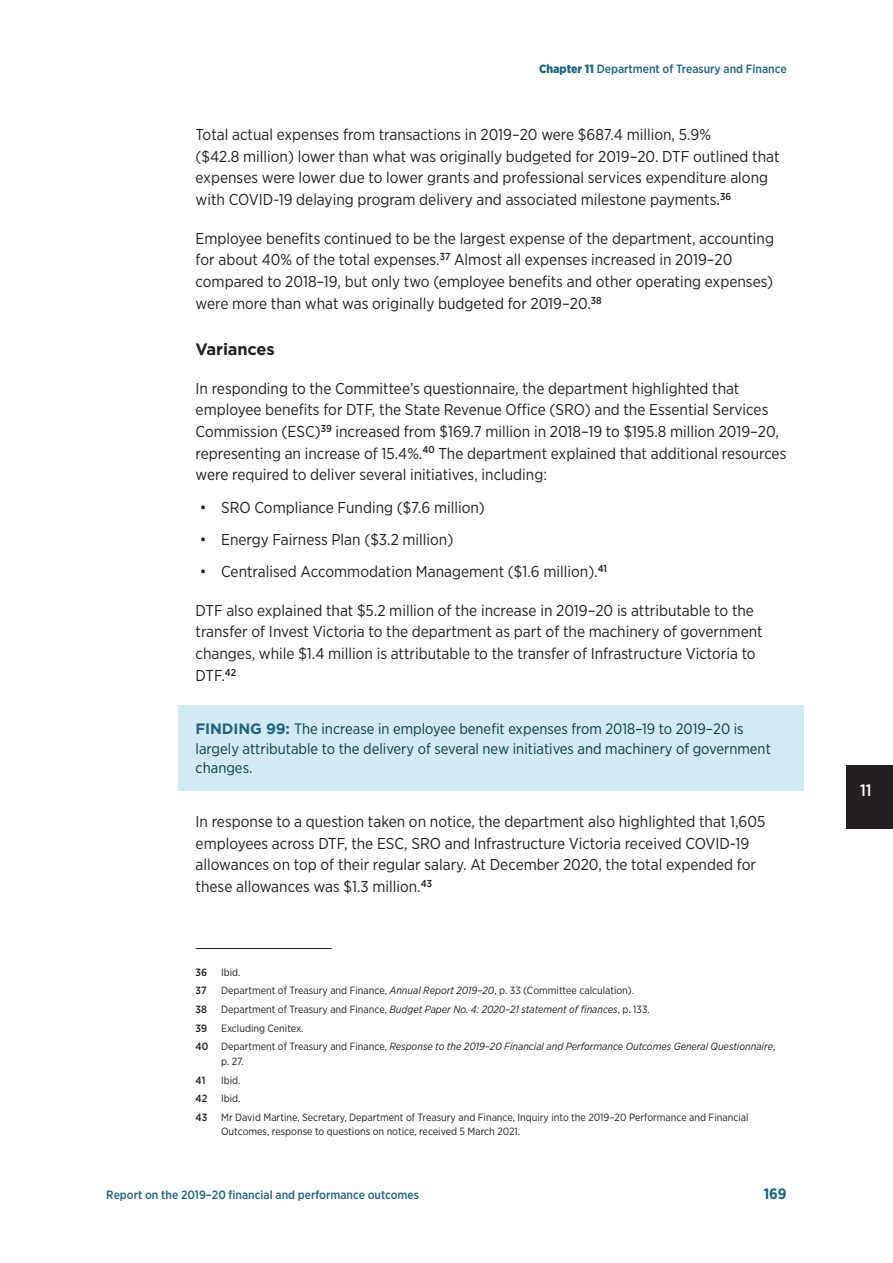
<style>
.page{position:relative;width:893px;height:1263px;background:#fff}
.page>*{position:absolute;margin:0;border:0;box-sizing:border-box;transform-origin:0 0}
.Heading_4{font:700 16.5px "Gotham";letter-spacing:-.01em;color:#231f20}
.t1{font:500 16.5px "Gotham Narrow";color:#fff}
.Body{font:15.75px/21.6px "Gotham Narrow";color:#231f20}
.t2{font:15px/19.5px "Gotham Narrow";color:#0e394b}
.t3{font:700 15px "Gotham Narrow";color:#1e6482}
.t4{font:500 12px "Gotham Narrow";color:#1e6482}
.Footnote{font:10.5px/14.4px "Gotham Narrow";color:#231f20}
.Footnote-2{font:italic 10.5px/14.4px "Gotham Narrow";color:#231f20}
.Footnote-3{font:500 10.5px "Gotham Narrow";color:#231f20}
.s1{font-weight:900}
.s2{font-family:"Gotham";font-weight:700;color:#1e6482}
.s3{font-style:italic}
.s4{font-style:normal}
.s5{font-weight:500;font-style:normal}
</style>
<div class="page">
<div style="left:846px;top:765px;width:47px;height:64px;background:#231f20"></div>
<div style="left:179px;top:705px;width:625px;height:85px;background:#d1eaf3"></div>
<hr style="left:196px;top:948px;width:136px;height:1px;background:#231f20">
<p class="t4" style="left:539px;top:62px;width:249px"><span class="s1">Chapter 11</span> Department of Treasury and Finance</p>
<p class="Body" style="left:196px;top:124px;width:585px">Total actual expenses from transactions in 2019–20 were $687.4 million, 5.9%<br>($42.8 million) lower than what was originally budgeted for 2019–20. DTF outlined that expenses were lower due to lower grants and professional services expenditure along with COVID‑19 delaying program delivery and associated milestone payments.<sup>36</sup></p>
<p class="Body" style="left:196px;top:227px;width:580px">Employee benefits continued to be the largest expense of the department, accounting for about 40% of the total expenses.<sup>37</sup> Almost all expenses increased in 2019–20 compared to 2018–19, but only two (employee benefits and other operating expenses) were more than what was originally budgeted for 2019–20.<sup>38</sup></p>
<p class="Heading_4" style="left:196px;top:338px;width:81px">Variances</p>
<p class="Body" style="left:196px;top:377px;width:592px">In responding to the Committee’s questionnaire, the department highlighted that employee benefits for DTF, the State Revenue Office (SRO) and the Essential Services Commission (ESC)<sup>39</sup> increased from $169.7 million in 2018–19 to $195.8 million 2019–20, representing an increase of 15.4%.<sup>40</sup> The department explained that additional resources were required to deliver several initiatives, including:</p>
<p class="Body" style="left:200px;top:496px;width:286px">• SRO Compliance Funding ($7.6 million)</p>
<p class="Body" style="left:200px;top:528px;width:255px">• Energy Fairness Plan ($3.2 million)</p>
<p class="Body" style="left:200px;top:560px;width:409px">• Centralised Accommodation Management ($1.6 million).<sup>41</sup></p>
<p class="Body" style="left:196px;top:599px;width:569px">DTF also explained that $5.2 million of the increase in 2019–20 is attributable to the transfer of Invest Victoria to the department as part of the machinery of government changes, while $1.4 million is attributable to the transfer of Infrastructure Victoria to DTF.<sup>42</sup></p>
<p class="t2" style="left:196px;top:719px;width:577px"><span class="s2">FINDING 99:</span> The increase in employee benefit expenses from 2018–19 to 2019–20 is largely attributable to the delivery of several new initiatives and machinery of government changes.</p>
<p class="Body" style="left:196px;top:810px;width:571px">In response to a question taken on notice, the department also highlighted that 1,605 employees across DTF, the ESC, SRO and Infrastructure Victoria received COVID‑19 allowances on top of their regular salary. At December 2020, the total expended for these allowances was $1.3 million.<sup>43</sup></p>
<p class="Footnote-3" style="left:196px;top:965px;width:13px">36</p>
<p class="Footnote" style="left:221px;top:964px;width:21px">Ibid.</p>
<p class="Footnote-3" style="left:196px;top:984px;width:12px">37</p>
<p class="Footnote" style="left:221px;top:983px;width:415px">Department of Treasury and Finance, <span class="s3">Annual Report 2019–20</span>, p. 33 (Committee calculation).</p>
<p class="Footnote-3" style="left:196px;top:1003px;width:13px">38</p>
<p class="Footnote-2" style="left:221px;top:1002px;width:430px"><span class="s4">Department of Treasury and Finance,</span> Budget Paper No. 4: 2020–21 statement of finances<span class="s4">, p. 133.</span></p>
<p class="Footnote-3" style="left:196px;top:1021px;width:13px">39</p>
<p class="Footnote" style="left:221px;top:1021px;width:84px">Excluding Cenitex.</p>
<p class="Footnote-2" style="left:221px;top:1039px;width:556px;text-indent:-26px"><span class="s5">40</span> <span class="s4">Department of Treasury and Finance,</span> Response to the 2019–20 Financial and Performance Outcomes General Questionnaire<span class="s4">, p. 27.</span></p>
<p class="Footnote-3" style="left:196px;top:1073px;width:11px">41</p>
<p class="Footnote" style="left:221px;top:1072px;width:21px">Ibid.</p>
<p class="Footnote-3" style="left:196px;top:1092px;width:13px">42</p>
<p class="Footnote" style="left:221px;top:1091px;width:21px">Ibid.</p>
<p class="Footnote-3" style="left:196px;top:1110px;width:13px">43</p>
<p class="Footnote" style="left:221px;top:1110px;width:529px">Mr David Martine, Secretary, Department of Treasury and Finance, Inquiry into the 2019–20 Performance and Financial<br>Outcomes, response to questions on notice, received 5 March 2021.</p>
<p class="t4" style="left:106px;top:1187px;width:314px">Report on the 2019–20 financial and performance outcomes</p>
<p class="t3" style="left:764px;top:1184px;width:24px">169</p>
<p class="t1" style="left:860px;top:779px;width:13px">11</p>
</div>
